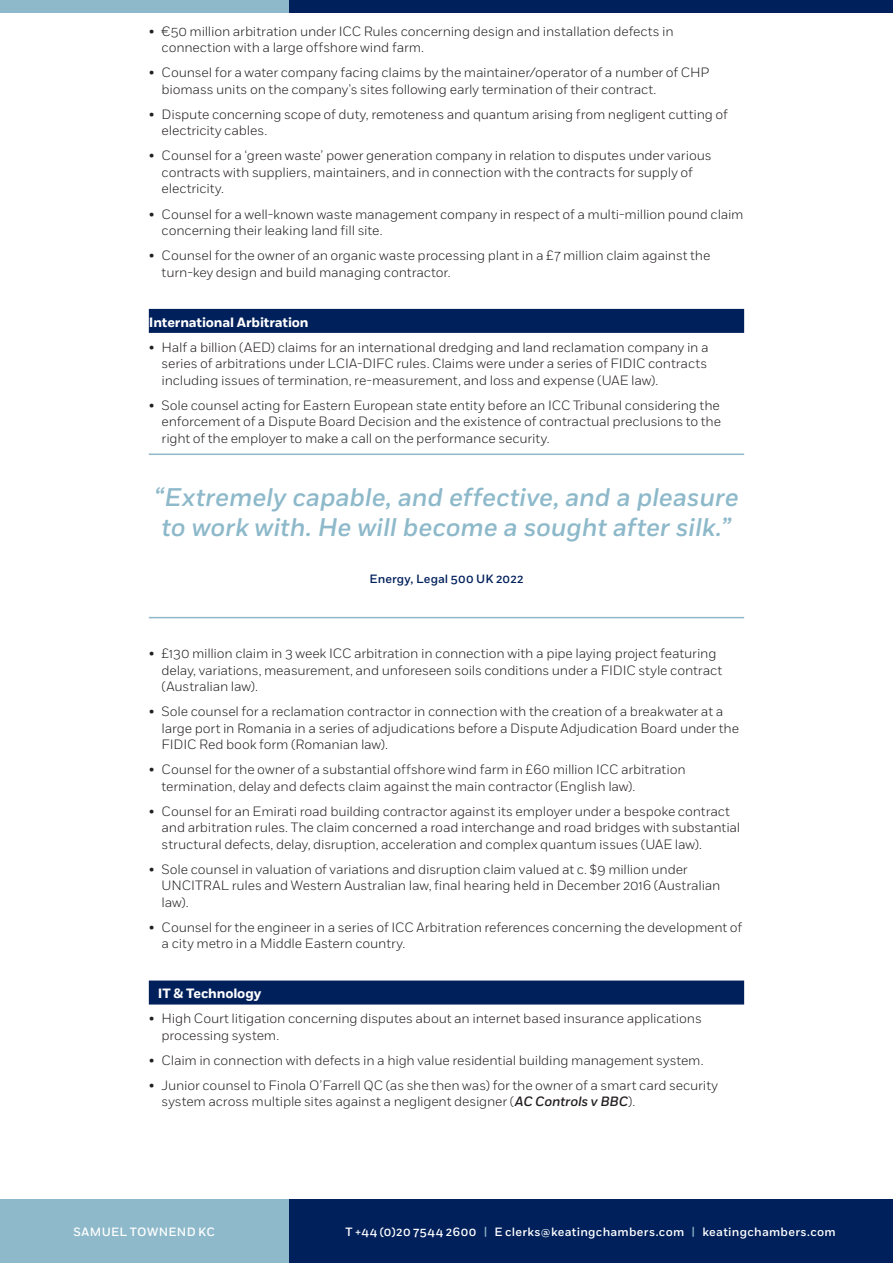
<style>
.page{position:relative;width:893px;height:1263px;background:#fff}
.page>*{position:absolute;margin:0;border:0;box-sizing:border-box;transform-origin:0 0}
.t1{font:italic 500 25.5px/30px "Fort";letter-spacing:-.005em;color:#8db9ca;text-align:center}
.t2{font:300 13.5px/16.5px "Fort";letter-spacing:-.01em;color:#231f20}
.t3{font:700 13.5px "Fort";letter-spacing:-.01em;color:#fff}
.t4{font:500 12px "Fort";letter-spacing:.025em;color:#fff}
.t5{font:500 12px "Fort";letter-spacing:.015em;color:#00205b}
.s1{font-weight:500;font-style:italic}
.s2{color:#8db9ca}
</style>
<div class="page">
<div style="left:288px;top:1199px;width:605px;height:64px;background:#00205b"></div>
<div style="left:0;top:1199px;width:288px;height:64px;background:#8db9ca"></div>
<div style="left:289px;top:0;width:604px;height:13px;background:#00205b"></div>
<div style="left:0;top:0;width:289px;height:13px;background:#8db9ca"></div>
<div style="left:149px;top:309px;width:595px;height:24px;background:#00205b"></div>
<hr style="left:149px;top:453px;width:595px;height:2px;background:#8db9ca">
<hr style="left:149px;top:617px;width:595px;height:1px;background:#8db9ca">
<div style="left:149px;top:980px;width:595px;height:24px;background:#00205b"></div>
<p class="t2" style="left:162px;top:23px;width:514px;text-indent:-13px">• €50 million arbitration under ICC Rules concerning design and installation defects in connection with a large offshore wind farm.</p>
<p class="t2" style="left:162px;top:65px;width:549px;text-indent:-13px">• Counsel for a water company facing claims by the maintainer/operator of a number of CHP biomass units on the company’s sites following early termination of their contract.</p>
<p class="t2" style="left:162px;top:106px;width:568px;text-indent:-13px">• Dispute concerning scope of duty, remoteness and quantum arising from negligent cutting of electricity cables.</p>
<p class="t2" style="left:162px;top:148px;width:551px;text-indent:-13px">• Counsel for a ‘green waste’ power generation company in relation to disputes under various contracts with suppliers, maintainers, and in connection with the contracts for supply of electricity.</p>
<p class="t2" style="left:162px;top:206px;width:584px;text-indent:-13px">• Counsel for a well-known waste management company in respect of a multi-million pound claim concerning their leaking land fill site.</p>
<p class="t2" style="left:162px;top:247px;width:550px;text-indent:-13px">• Counsel for the owner of an organic waste processing plant in a £7 million claim against the turn-key design and build managing contractor.</p>
<p class="t3" style="left:149px;top:314px;width:161px">International Arbitration</p>
<p class="t2" style="left:162px;top:339px;width:549px;text-align:justify;text-indent:-13px">• Half a billion (AED) claims for an international dredging and land reclamation company in a series of arbitrations under LCIA-DIFC rules. Claims were under a series of FIDIC contracts including issues of termination, re-measurement, and loss and expense (UAE law).</p>
<p class="t2" style="left:162px;top:397px;width:561px;text-align:justify;text-indent:-13px">• Sole counsel acting for Eastern European state entity before an ICC Tribunal considering the enforcement of a Dispute Board Decision and the existence of contractual preclusions to the right of the employer to make a call on the performance security.</p>
<p class="t1" style="left:154px;top:483px;width:586px">“Extremely capable, and effective, and a pleasure to work with. He will become a sought after silk.”</p>
<p class="t5" style="left:370px;top:572px;width:155px">Energy, Legal 500 UK 2022</p>
<p class="t2" style="left:162px;top:645px;width:562px;text-indent:-13px">• £130 million claim in 3 week ICC arbitration in connection with a pipe laying project featuring delay, variations, measurement, and unforeseen soils conditions under a FIDIC style contract (Australian law).</p>
<p class="t2" style="left:162px;top:703px;width:579px;text-indent:-13px">• Sole counsel for a reclamation contractor in connection with the creation of a breakwater at a large port in Romania in a series of adjudications before a Dispute Adjudication Board under the<br>FIDIC Red book form (Romanian law).</p>
<p class="t2" style="left:162px;top:761px;width:526px;text-indent:-13px">• Counsel for the owner of a substantial offshore wind farm in £60 million ICC arbitration termination, delay and defects claim against the main contractor (English law).</p>
<p class="t2" style="left:162px;top:803px;width:580px;text-indent:-13px">• Counsel for an Emirati road building contractor against its employer under a bespoke contract and arbitration rules. The claim concerned a road interchange and road bridges with substantial structural defects, delay, disruption, acceleration and complex quantum issues (UAE law).</p>
<p class="t2" style="left:162px;top:861px;width:560px;text-indent:-13px">• Sole counsel in valuation of variations and disruption claim valued at c. $9 million under<br>UNCITRAL rules and Western Australian law, final hearing held in December 2016 (Australian law).</p>
<p class="t2" style="left:162px;top:919px;width:582px;text-indent:-13px">• Counsel for the engineer in a series of ICC Arbitration references concerning the development of a city metro in a Middle Eastern country.</p>
<p class="t3" style="left:158px;top:985px;width:105px">IT &amp; Technology</p>
<p class="t2" style="left:162px;top:1010px;width:542px;text-indent:-13px">• High Court litigation concerning disputes about an internet based insurance applications processing system.</p>
<p class="t2" style="left:149px;top:1052px;width:556px">• Claim in connection with defects in a high value residential building management system.</p>
<p class="t2" style="left:162px;top:1077px;width:558px;text-indent:-13px">• Junior counsel to Finola O’Farrell QC (as she then was) for the owner of a smart card security system across multiple sites against a negligent designer (<span class="s1">AC Controls v BBC</span>).</p>
<p class="t4" style="left:73px;top:1224px;width:143px">SAMUEL TOWNEND KC</p>
<p class="t4" style="left:345px;top:1224px;width:492px">T +44 (0)20 7544 2600 <span class="s2">|</span> E clerks@keatingchambers.com <span class="s2">|</span> keatingchambers.com</p>
</div>
